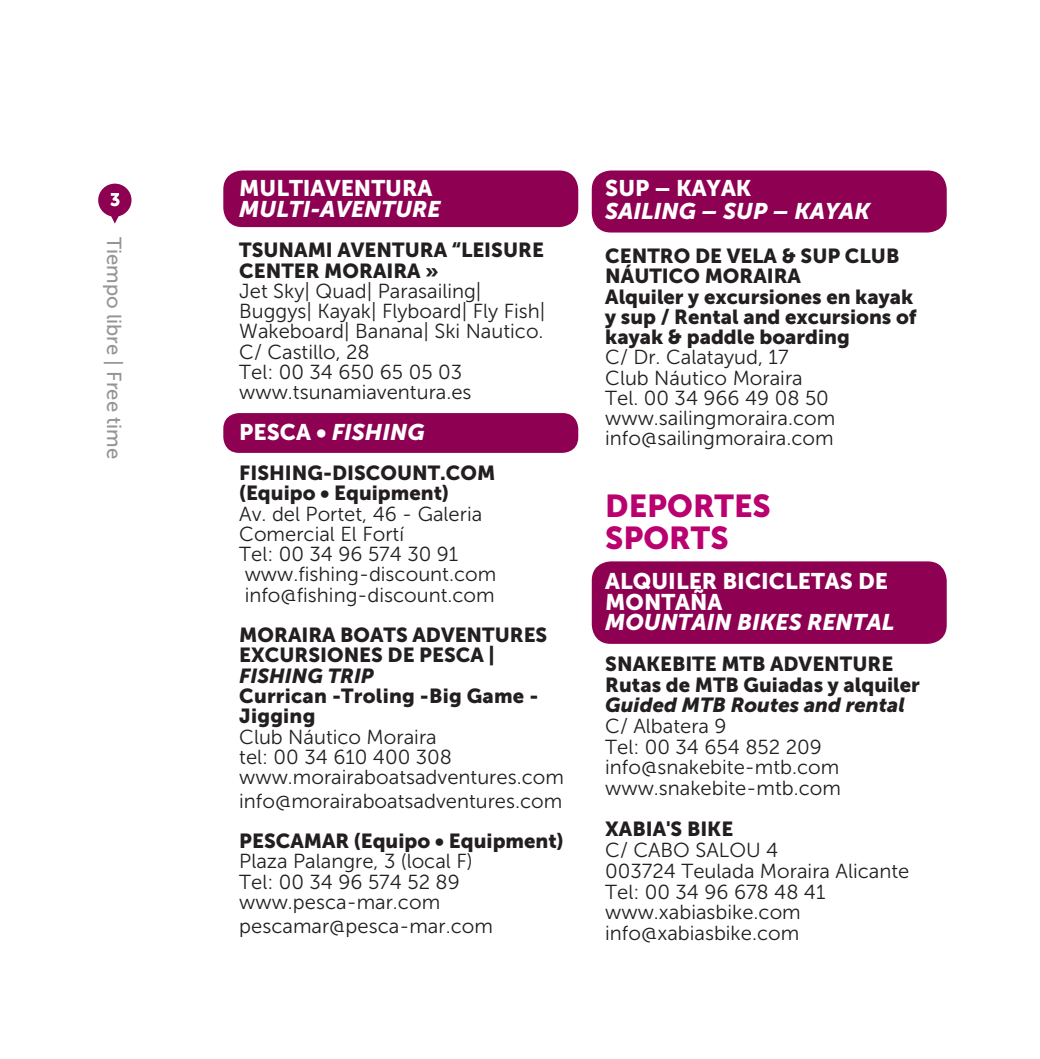
<style>
.page{position:relative;width:1040px;height:1059px;background:#fff}
.page>*{position:absolute;margin:0;border:0;box-sizing:border-box;transform-origin:0 0}
.t1{font:31.5px/31.5px "Museo Sans 900";color:#ba0170}
.t2{font:italic 22.5px "Museo Sans 900";color:#fff}
.t3{font:22.5px/20.2px "Museo Sans 900";color:#fff}
.t4{font:20.25px/20.2px "Museo Sans 300";color:#231f20}
.t5{font:20.25px/20.2px "Museo Sans 900";color:#231f20}
.t6{font:italic 20.25px "Museo Sans 900";color:#231f20}
.t7{font:20.25px "Museo Sans 500";color:#939598}
.s1{font-style:normal}
.s2{font-family:"Museo Sans 900";font-size:22.5px;color:#fff}
</style>
<div class="page">
<div style="left:98px;top:184px;width:33px;height:33px;background:#8d0052;border-radius:50%"></div>
<svg style="left:109px;top:193px;width:12px;height:31px"></svg>
<div style="left:592px;top:561px;width:354px;height:83px;background:#8d0052;border-radius:19px"></div>
<div style="left:592px;top:170px;width:354px;height:62px;background:#8d0052;border-radius:19px"></div>
<div style="left:223px;top:170px;width:355px;height:57px;background:#8d0052;border-radius:19px"></div>
<div style="left:223px;top:413px;width:355px;height:40px;background:#8d0052;border-radius:16px"></div>
<p class="t7" style="left:125px;top:237px;width:224px;rotate:90deg">Tiempo libre | Free time</p>
<p class="t3" style="left:239px;top:177px;width:195px">MULTIAVENTURA</p>
<p class="t2" style="left:239px;top:196px;width:203px">MULTI-AVENTURE</p>
<p class="t5" style="left:239px;top:240px;width:306px">TSUNAMI AVENTURA “LEISURE<br>CENTER MORAIRA »</p>
<p class="t4" style="left:239px;top:281px;width:308px">Jet Sky| Quad| Parasailing|<br>Buggys| Kayak| Flyboard| Fly Fish|<br>Wakeboard| Banana| Ski Nautico.<br>C/ Castillo, 28<br>Tel: 00 34 650 65 05 03 www.tsunamiaventura.es</p>
<p class="t2" style="left:239px;top:419px;width:187px"><span class="s1">PESCA •</span> FISHING</p>
<p class="t5" style="left:239px;top:463px;width:258px">FISHING-DISCOUNT.COM (Equipo • Equipment)</p>
<p class="t4" style="left:239px;top:504px;width:258px">Av. del Portet, 46 - Galeria<br>Comercial El Fortí<br>Tel: 00 34 96 574 30 91 www.fishing-discount.com info@fishing-discount.com</p>
<p class="t5" style="left:239px;top:625px;width:310px">MORAIRA BOATS ADVENTURES<br>EXCURSIONES DE PESCA |</p>
<p class="t6" style="left:239px;top:664px;width:136px">FISHING TRIP</p>
<p class="t5" style="left:239px;top:686px;width:301px">Currican -Troling -Big Game -<br>Jigging</p>
<p class="t4" style="left:239px;top:726px;width:326px">Club Náutico Moraira<br>tel: 00 34 610 400 308 www.morairaboatsadventures.com</p>
<p class="t4" style="left:239px;top:791px;width:325px">info@morairaboatsadventures.com</p>
<p class="t5" style="left:239px;top:831px;width:326px">PESCAMAR (Equipo • Equipment)</p>
<p class="t4" style="left:239px;top:851px;width:235px">Plaza Palangre, 3 (local F)<br>Tel: 00 34 96 574 52 89 www.pesca-mar.com</p>
<p class="t4" style="left:239px;top:915px;width:333px">pescamar@pesca-mar.com<span class="s2">VELA –</span></p>
<p class="t3" style="left:605px;top:177px;width:148px">SUP – KAYAK</p>
<p class="t2" style="left:605px;top:198px;width:266px">SAILING – SUP – KAYAK</p>
<p class="t5" style="left:605px;top:246px;width:313px">CENTRO DE VELA &amp; SUP CLUB<br>NÁUTICO MORAIRA<br>Alquiler y excursiones en kayak y sup / Rental and excursions of kayak &amp; paddle boarding</p>
<p class="t4" style="left:605px;top:347px;width:231px">C/ Dr. Calatayud, 17<br>Club Náutico Moraira<br>Tel. 00 34 966 49 08 50 www.sailingmoraira.com info@sailingmoraira.com</p>
<h1 class="t1" style="left:605px;top:490px;width:167px">DEPORTES<br>SPORTS</h1>
<p class="t3" style="left:605px;top:571px;width:284px">ALQUILER BICICLETAS DE<br>MONTAÑA</p>
<p class="t2" style="left:605px;top:609px;width:290px">MOUNTAIN BIKES RENTAL</p>
<p class="t5" style="left:605px;top:653px;width:316px">SNAKEBITE MTB ADVENTURE<br>Rutas de MTB Guiadas y alquiler</p>
<p class="t6" style="left:605px;top:693px;width:301px">Guided MTB Routes and rental</p>
<p class="t4" style="left:605px;top:716px;width:237px">C/ Albatera 9<br>Tel: 00 34 654 852 209 info@snakebite-mtb.com www.snakebite-mtb.com</p>
<p class="t5" style="left:605px;top:819px;width:129px">XABIA'S BIKE</p>
<p class="t4" style="left:605px;top:840px;width:305px">C/ CABO SALOU 4<br>003724 Teulada Moraira Alicante<br>Tel: 00 34 96 678 48 41 www.xabiasbike.com info@xabiasbike.com</p>
</div>
